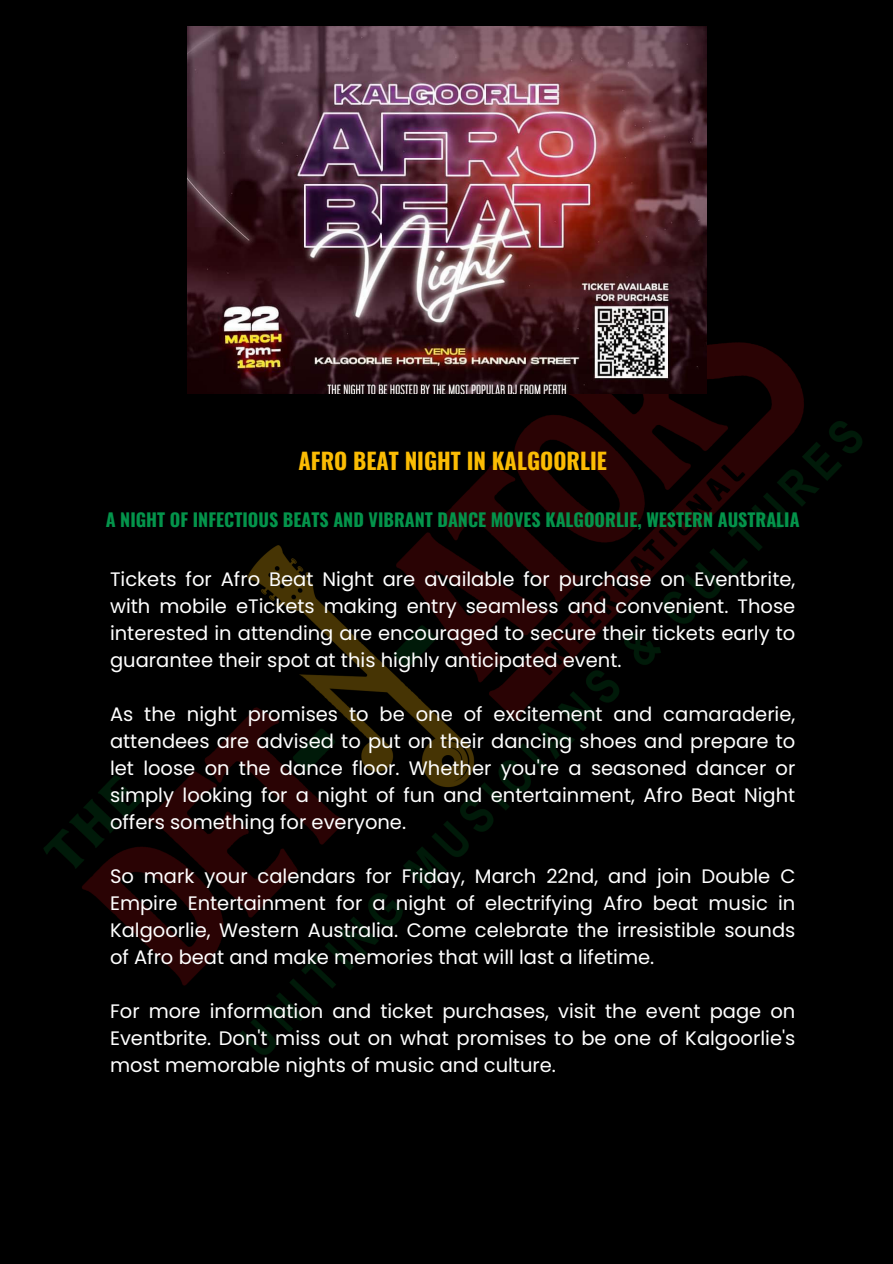
<style>
.page{position:relative;width:893px;height:1264px;background:#fff}
.page>*{position:absolute;margin:0;border:0;box-sizing:border-box;transform-origin:0 0}
.t1{font:700 22.5px "Oswald";color:#fbbc04}
.t2{font:19.5px/27px "Poppins";color:#fff;text-align:justify}
.t3{font:700 18px "Oswald";color:#04944b}
</style>
<div class="page">
<img style="left:0;top:0;width:892px;height:1263px">
<img style="left:187px;top:26px;width:519px;height:367px">
<p class="t1" style="left:298px;top:443px;width:310px">AFRO BEAT NIGHT IN KALGOORLIE</p>
<p class="t3" style="left:106px;top:505px;width:695px">A NIGHT OF INFECTIOUS BEATS AND VIBRANT DANCE MOVES KALGOORLIE, WESTERN AUSTRALIA</p>
<h1 class="t2" style="left:110px;top:566px;width:686px">Tickets for Afro Beat Night are available for purchase on Eventbrite, with mobile eTickets making entry seamless and convenient. Those interested in attending are encouraged to secure their tickets early to guarantee their spot at this highly anticipated event.</h1>
<h2 class="t2" style="left:110px;top:701px;width:686px">As the night promises to be one of excitement and camaraderie, attendees are advised to put on their dancing shoes and prepare to let loose on the dance floor. Whether you're a seasoned dancer or simply looking for a night of fun and entertainment, Afro Beat Night offers something for everyone.</h2>
<p class="t2" style="left:110px;top:863px;width:686px">So mark your calendars for Friday, March 22nd, and join Double C Empire Entertainment for a night of electrifying Afro beat music in Kalgoorlie, Western Australia. Come celebrate the irresistible sounds of Afro beat and make memories that will last a lifetime.</p>
<p class="t2" style="left:110px;top:998px;width:686px">For more information and ticket purchases, visit the event page on Eventbrite. Don't miss out on what promises to be one of Kalgoorlie's most memorable nights of music and culture.</p>
</div>
